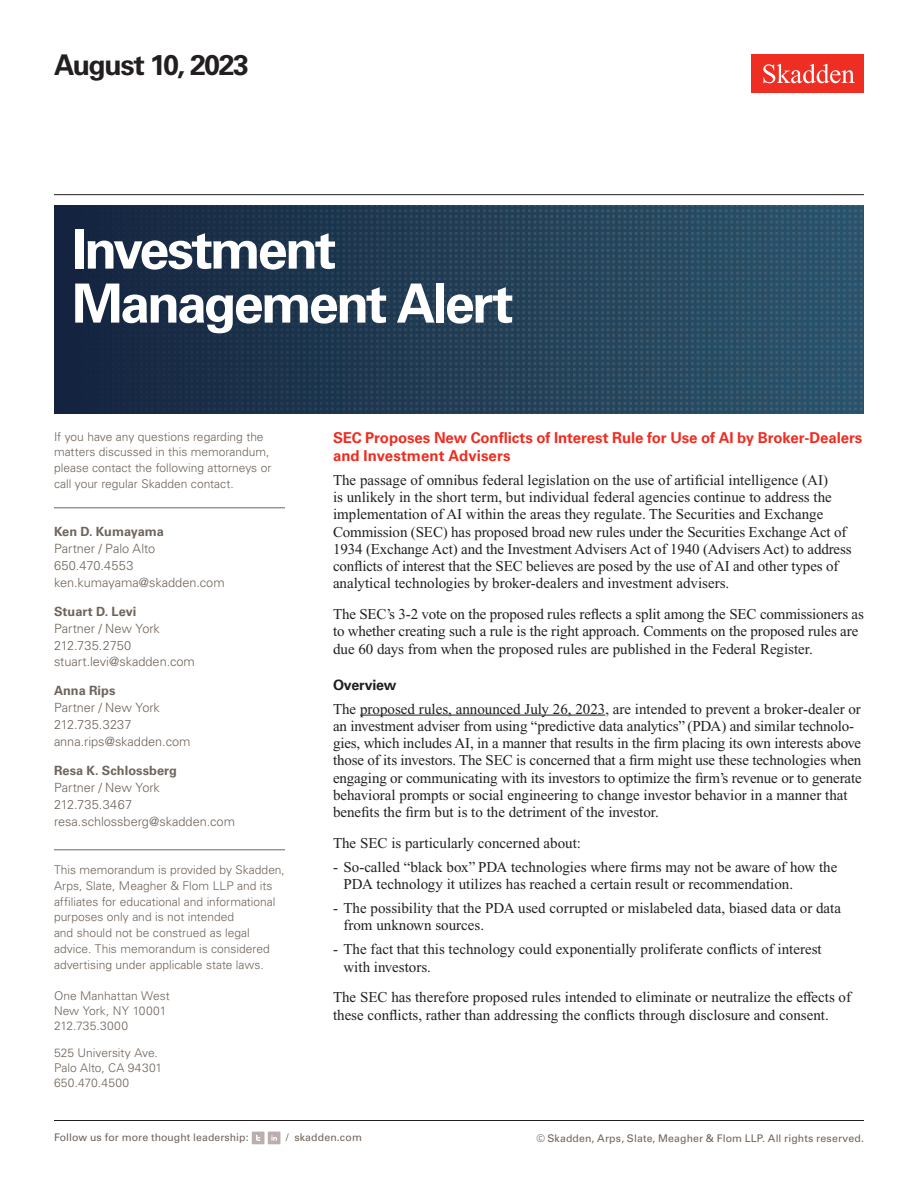
<style>
.page{position:relative;width:918px;height:1188px;background:#fff}
.page>*{position:absolute;margin:0;border:0;box-sizing:border-box;transform-origin:0 0}
.Title_Practice_Specific{font:700 54px/54px "Univers LT Std";letter-spacing:-.05em;color:#fff}
.Title_date{font:700 28.5px "Univers LT Std";letter-spacing:-.05em;color:#231f20}
.Main_Body{font:15px/17.2px "Times New Roman PS Std";color:#231f20}
.First_Level_Heading{font:700 15px/18px "Univers LT Std";letter-spacing:-.005em;color:#ee2e22}
.Second_Level_Heading{font:700 14.25px "Univers LT Std";letter-spacing:-.015em;color:#231f20}
.Contacts{font:300 12.75px "Univers LT Std";color:#6f645a}
.Contacts_Name{font:700 12.75px "Univers LT Std";letter-spacing:.005em;color:#6f645a}
.Contacts-2{font:300 12.75px "Univers LT Std";letter-spacing:.025em;color:#6f645a}
.Sidebar_body_rule_above{font:300 12px/15.8px "Univers LT Std";color:#6f645a}
.Sidebar_body_rule_below{font:300 12px/15.8px "Univers LT Std";color:#6f645a}
.Firm_Address{font:300 12px/15px "Univers LT Std";color:#6f645a}
.t1{font:10.5px "Univers LT Std";letter-spacing:.01em;color:#6f645a}
</style>
<div class="page">
<div style="left:752px;top:54px;width:112px;height:39px;background:#ee2e22"></div>
<svg style="left:763px;top:64px;width:92px;height:19px"></svg>
<hr style="left:54px;top:1120px;width:810px;height:1px;background:#231f20">
<hr style="left:54px;top:194px;width:810px;height:1px;background:#231f20">
<div style="left:252px;top:1132px;width:12px;height:12px;background:#baaeae"></div>
<svg style="left:256px;top:1135px;width:4px;height:6px"></svg>
<div style="left:268px;top:1132px;width:12px;height:12px;background:#baaeae"></div>
<svg style="left:271px;top:1135px;width:6px;height:6px"></svg>
<img style="left:54px;top:206px;width:810px;height:208px">
<hr style="left:360px;top:715px;width:245px;height:1px;background:#231f20">
<hr style="left:54px;top:507px;width:231px;height:1px;background:#6f645a">
<hr style="left:54px;top:849px;width:231px;height:1px;background:#6f645a">
<p class="Title_date" style="left:54px;top:48px;width:197px">August 10, 2023</p>
<h1 class="Title_Practice_Specific" style="left:72px;top:223px;width:443px">Investment<br>Management Alert</h1>
<p class="Sidebar_body_rule_below" style="left:54px;top:429px;width:219px">If you have any questions regarding the matters discussed in this memorandum, please contact the following attorneys or call your regular Skadden contact.</p>
<p class="Contacts_Name" style="left:54px;top:524px;width:112px">Ken D. Kumayama</p>
<p class="Contacts" style="left:54px;top:541px;width:103px">Partner / Palo Alto</p>
<p class="Contacts-2" style="left:54px;top:558px;width:81px">650.470.4553</p>
<p class="Contacts" style="left:54px;top:575px;width:172px">ken.kumayama@skadden.com</p>
<p class="Contacts_Name" style="left:54px;top:604px;width:84px">Stuart D. Levi</p>
<p class="Contacts" style="left:54px;top:621px;width:108px">Partner / New York</p>
<p class="Contacts" style="left:54px;top:637px;width:79px">212.735.2750</p>
<p class="Contacts" style="left:54px;top:654px;width:142px">stuart.levi@skadden.com</p>
<p class="Contacts_Name" style="left:54px;top:683px;width:63px">Anna Rips</p>
<p class="Contacts" style="left:54px;top:700px;width:108px">Partner / New York</p>
<p class="Contacts" style="left:54px;top:717px;width:79px">212.735.3237</p>
<p class="Contacts" style="left:54px;top:734px;width:138px">anna.rips@skadden.com</p>
<p class="Contacts_Name" style="left:54px;top:763px;width:125px">Resa K. Schlossberg</p>
<p class="Contacts" style="left:54px;top:780px;width:108px">Partner / New York</p>
<p class="Contacts" style="left:54px;top:796px;width:80px">212.735.3467</p>
<p class="Contacts" style="left:54px;top:813px;width:183px">resa.schlossberg@skadden.com</p>
<p class="Sidebar_body_rule_above" style="left:54px;top:862px;width:232px">This memorandum is provided by Skadden, Arps, Slate, Meagher &amp; Flom LLP and its affiliates for educational and informational purposes only and is not intended<br>and should not be construed as legal advice. This memorandum is considered advertising under applicable state laws.</p>
<p class="Firm_Address" style="left:54px;top:988px;width:117px">One Manhattan West<br>New York, NY 10001<br>212.735.3000</p>
<p class="Firm_Address" style="left:54px;top:1045px;width:110px">525 University Ave.<br>Palo Alto, CA 94301<br>650.470.4500</p>
<h1 class="First_Level_Heading" style="left:333px;top:429px;width:531px">SEC Proposes New Conflicts of Interest Rule for Use of AI by Broker-Dealers and Investment Advisers</h1>
<p class="Main_Body" style="left:333px;top:471px;width:520px">The passage of omnibus federal legislation on the use of artificial intelligence (AI)<br>is unlikely in the short term, but individual federal agencies continue to address the implementation of AI within the areas they regulate. The Securities and Exchange Commission (SEC) has proposed broad new rules under the Securities Exchange Act of 1934 (Exchange Act) and the Investment Advisers Act of 1940 (Advisers Act) to address conflicts of interest that the SEC believes are posed by the use of AI and other types of analytical technologies by broker-dealers and investment advisers.</p>
<p class="Main_Body" style="left:333px;top:606px;width:532px">The SEC’s 3-2 vote on the proposed rules reflects a split among the SEC commissioners as to whether creating such a rule is the right approach. Comments on the proposed rules are due 60 days from when the proposed rules are published in the Federal Register.</p>
<h2 class="Second_Level_Heading" style="left:333px;top:676px;width:65px">Overview</h2>
<p class="Main_Body" style="left:333px;top:700px;width:530px">The proposed rules, announced July 26, 2023, are intended to prevent a broker-dealer or an investment adviser from using “predictive data analytics” (PDA) and similar technolo&shy;gies, which includes AI, in a manner that results in the firm placing its own interests above those of its investors. The SEC is concerned that a firm might use these technologies when engaging or communicating with its investors to optimize the firm’s revenue or to generate behavioral prompts or social engineering to change investor behavior in a manner that benefits the firm but is to the detriment of the investor.</p>
<p class="Main_Body" style="left:333px;top:834px;width:250px">The SEC is particularly concerned about:</p>
<p class="Main_Body" style="left:344px;top:858px;width:495px;text-indent:-10px">- So-called “black box” PDA technologies where firms may not be aware of how the<br>PDA technology it utilizes has reached a certain result or recommendation.</p>
<p class="Main_Body" style="left:344px;top:900px;width:499px;text-indent:-10px">- The possibility that the PDA used corrupted or mislabeled data, biased data or data from unknown sources.</p>
<p class="Main_Body" style="left:344px;top:941px;width:480px;text-indent:-10px">- The fact that this technology could exponentially proliferate conflicts of interest with investors.</p>
<p class="Main_Body" style="left:333px;top:989px;width:520px">The SEC has therefore proposed rules intended to eliminate or neutralize the effects of these conflicts, rather than addressing the conflicts through disclosure and consent.</p>
<p class="t1" style="left:54px;top:1131px;width:196px">Follow us for more thought leadership:</p>
<p class="t1" style="left:286px;top:1131px;width:77px">/ skadden.com</p>
<p class="t1" style="left:536px;top:1132px;width:329px">© Skadden, Arps, Slate, Meagher &amp; Flom LLP. All rights reserved.</p>
</div>
